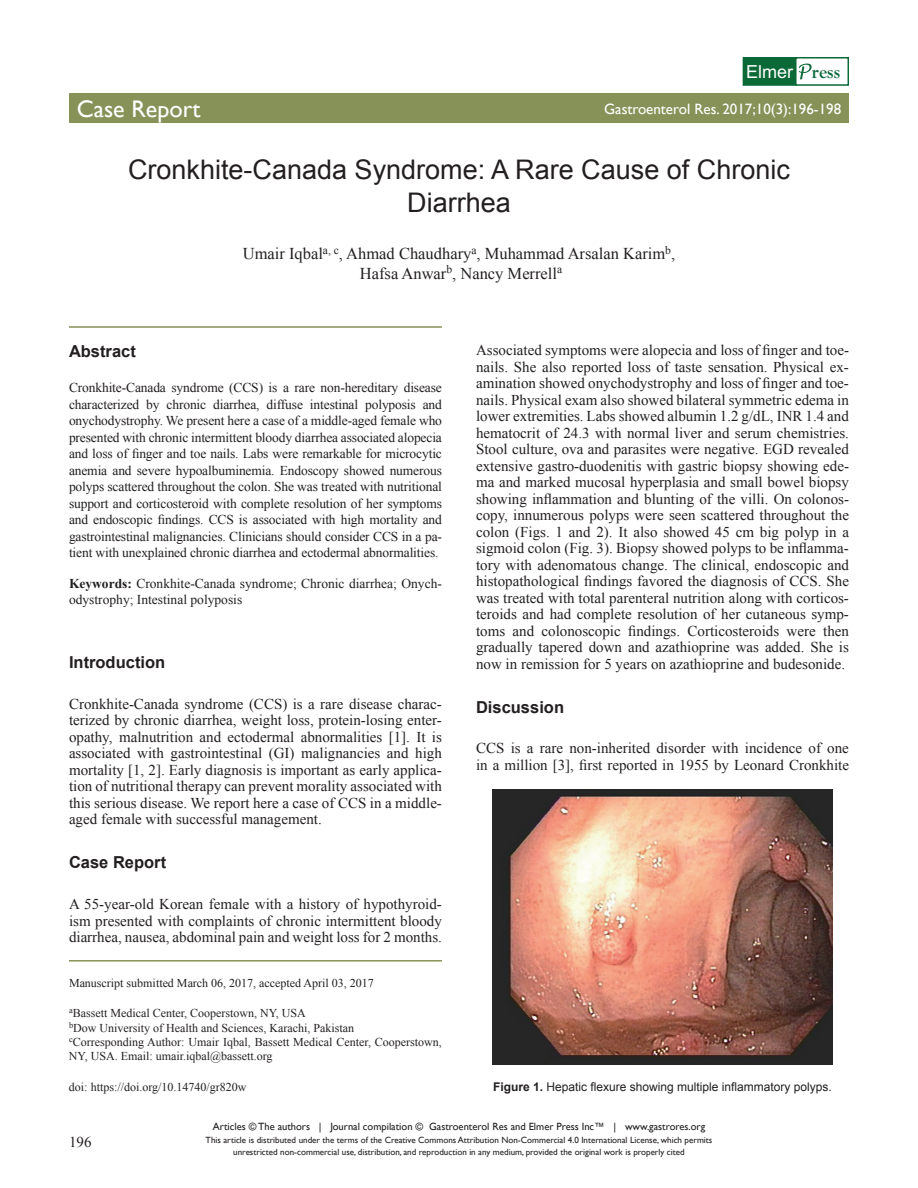
<style>
.page{position:relative;width:918px;height:1188px;background:#fff}
.page>*{position:absolute;margin:0;border:0;box-sizing:border-box;transform-origin:0 0}
.t1{font:27px/33px "Arial";color:#231f20;text-align:center}
.t2{font:24px "Gill Sans";color:#fff}
.t3{font:18px "Arial";color:#fff}
.t4{font:16.5px/19.8px "Times New Roman";color:#231f20;text-align:center}
.t5{font:700 16.5px "Arial";color:#231f20}
.t6{font:15px/16.5px "Times New Roman";color:#231f20;text-align:justify}
.t7{font:15px "Gill Sans";color:#fff}
.t8{font:13.5px/16.5px "Times New Roman";color:#231f20;text-align:justify}
.t9{font:12px/14.4px "Times New Roman";color:#231f20}
.t10{font:12px "Arial";color:#231f20}
.t11{font:10.5px "Gill Sans";color:#231f20}
.t12{font:9px/12px "Gill Sans";color:#231f20;text-align:center}
.s1{font-family:"Goudy Old Style T";font-weight:700;font-size:19.5px;color:#0f693b}
.s2{font-weight:700}
</style>
<div class="page">
<hr style="left:69px;top:326px;width:373px;height:2px;background:#869258">
<div style="left:69px;top:94px;width:390px;height:29px;background:#869258"></div>
<div style="left:459px;top:94px;width:390px;height:29px;background:#869258"></div>
<div style="left:743px;top:58px;width:53px;height:27px;background:#0a6936"></div>
<div style="left:743px;top:57px;width:54px;height:29px;border:2px solid #0a6936"></div>
<div style="left:795px;top:57px;width:54px;height:29px;border:2px solid #0a6936"></div>
<svg style="left:800px;top:64px;width:12px;height:15px"></svg>
<div style="left:743px;top:65px;width:53px;height:16px;background:#0a6936"></div>
<hr style="left:69px;top:960px;width:373px;height:2px;background:#869258">
<img style="left:492px;top:789px;width:341px;height:275px">
<p class="t3" style="left:746px;top:60px;width:96px">Elmer <span class="s1">ress</span></p>
<h2 class="t2" style="left:77px;top:95px;width:125px">Case Report</h2>
<p class="t7" style="left:604px;top:100px;width:239px">Gastroenterol Res. 2017;10(3):196-198</p>
<h1 class="t1" style="left:128px;top:153px;width:663px">Cronkhite-Canada Syndrome: A Rare Cause of Chronic<br>Diarrhea</h1>
<p class="t4" style="left:243px;top:243px;width:434px">Umair Iqbal<sup>a,</sup> <sup>c</sup>, Ahmad Chaudhary<sup>a</sup>, Muhammad Arsalan Karim<sup>b</sup>,<br>Hafsa Anwar<sup>b</sup>, Nancy Merrell<sup>a</sup></p>
<p class="t5" style="left:69px;top:339px;width:68px">Abstract</p>
<p class="t8" style="left:69px;top:379px;width:375px">Cronkhite-Canada syndrome (CCS) is a rare non-hereditary disease characterized by chronic diarrhea, diffuse intestinal polyposis and onychodystrophy. We present here a case of a middle-aged female who presented with chronic intermittent bloody diarrhea associated alopecia and loss of finger and toe nails. Labs were remarkable for microcytic anemia and severe hypoalbuminemia. Endoscopy showed numerous polyps scattered throughout the colon. She was treated with nutritional support and corticosteroid with complete resolution of her symptoms and endoscopic findings. CCS is associated with high mortality and gastrointestinal malignancies. Clinicians should consider CCS in a pa&shy;tient with unexplained chronic diarrhea and ectodermal abnormalities.</p>
<p class="t8" style="left:69px;top:575px;width:374px"><span class="s2">Keywords:</span> Cronkhite-Canada syndrome; Chronic diarrhea; Onych&shy;odystrophy; Intestinal polyposis</p>
<p class="t5" style="left:69px;top:651px;width:98px">Introduction</p>
<p class="t6" style="left:69px;top:695px;width:374px">Cronkhite-Canada syndrome (CCS) is a rare disease charac&shy;terized by chronic diarrhea, weight loss, protein-losing enter&shy;opathy, malnutrition and ectodermal abnormalities [1]. It is associated with gastrointestinal (GI) malignancies and high mortality [1, 2]. Early diagnosis is important as early applica&shy;tion of nutritional therapy can prevent morality associated with this serious disease. We report here a case of CCS in a middle&shy;aged female with successful management.</p>
<p class="t5" style="left:69px;top:851px;width:99px">Case Report</p>
<p class="t6" style="left:69px;top:896px;width:374px">A 55-year-old Korean female with a history of hypothyroid&shy;ism presented with complaints of chronic intermittent bloody diarrhea, nausea, abdominal pain and weight loss for 2 months.</p>
<p class="t6" style="left:476px;top:342px;width:374px">Associated symptoms were alopecia and loss of finger and toe&shy;nails. She also reported loss of taste sensation. Physical ex&shy;amination showed onychodystrophy and loss of finger and toe&shy;nails. Physical exam also showed bilateral symmetric edema in lower extremities. Labs showed albumin 1.2 g/dL, INR 1.4 and hematocrit of 24.3 with normal liver and serum chemistries.<br>Stool culture, ova and parasites were negative. EGD revealed extensive gastro-duodenitis with gastric biopsy showing ede&shy;ma and marked mucosal hyperplasia and small bowel biopsy showing inflammation and blunting of the villi. On colonos&shy;copy, innumerous polyps were seen scattered throughout the colon (Figs. 1 and 2). It also showed 45 cm big polyp in a sigmoid colon (Fig. 3). Biopsy showed polyps to be inflamma&shy;tory with adenomatous change. The clinical, endoscopic and histopathological findings favored the diagnosis of CCS. She was treated with total parenteral nutrition along with corticos&shy;teroids and had complete resolution of her cutaneous symp&shy;toms and colonoscopic findings. Corticosteroids were then gradually tapered down and azathioprine was added. She is now in remission for 5 years on azathioprine and budesonide.</p>
<p class="t5" style="left:476px;top:695px;width:90px">Discussion</p>
<p class="t6" style="left:476px;top:740px;width:374px">CCS is a rare non-inherited disorder with incidence of one in a million [3], first reported in 1955 by Leonard Cronkhite</p>
<p class="t9" style="left:69px;top:976px;width:306px">Manuscript submitted March 06, 2017, accepted April 03, 2017</p>
<p class="t9" style="left:69px;top:1006px;width:374px"><sup>a</sup>Bassett Medical Center, Cooperstown, NY, USA<br><sup>b</sup>Dow University of Health and Sciences, Karachi, Pakistan<br><sup>c</sup>Corresponding Author: Umair Iqbal, Bassett Medical Center, Cooperstown, NY, USA. Email: umair.iqbal@bassett.org</p>
<p class="t9" style="left:69px;top:1079px;width:179px">doi: https://doi.org/10.14740/gr820w</p>
<p class="t10" style="left:493px;top:1078px;width:340px"><span class="s2">Figure 1.</span> Hepatic flexure showing multiple inflammatory polyps.</p>
<p class="t6" style="left:69px;top:1134px;width:24px">196</p>
<p class="t11" style="left:213px;top:1120px;width:494px">Articles © The authors | Journal compilation © Gastroenterol Res and Elmer Press Inc™ | www.gastrores.org</p>
<p class="t12" style="left:206px;top:1134px;width:508px">This article is distributed under the terms of the Creative Commons Attribution Non-Commercial 4.0 International License, which permits unrestricted non-commercial use, distribution, and reproduction in any medium, provided the original work is properly cited</p>
</div>
